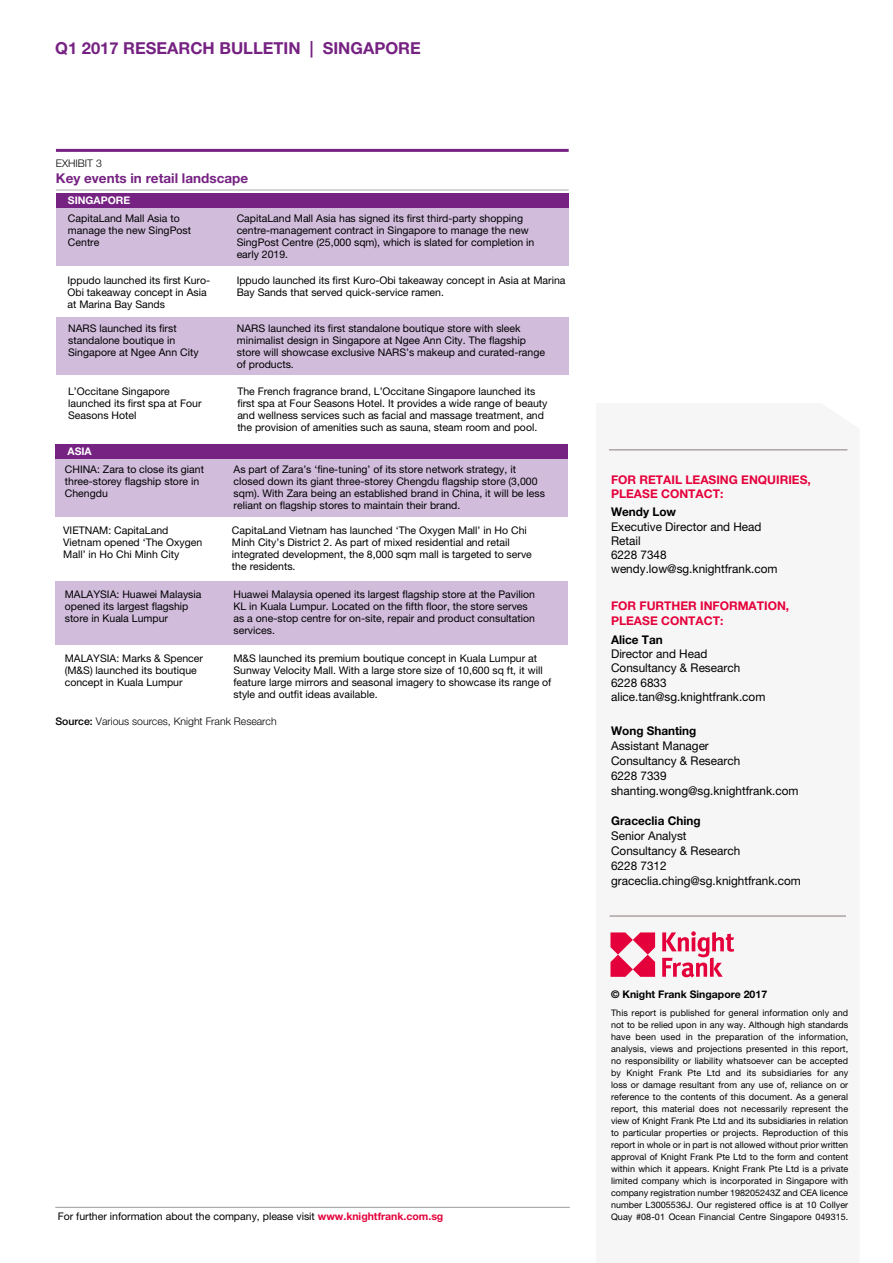
<style>
.page{position:relative;width:893px;height:1263px;background:#fff}
.page>*{position:absolute;margin:0;border:0;box-sizing:border-box;transform-origin:0 0}
.t1{font:700 16.5px "Helvetica Neue LT Std";color:#762282}
.t2{font:700 13.5px "Helvetica Neue LT Std";color:#762282}
.t3{font:12px/14.2px "Helvetica Neue LT Std";color:#000}
.t4{font:700 12px/14.2px "Helvetica Neue LT Std";color:#e4003b}
.t5{font:700 12px "Helvetica Neue LT Std";color:#000}
.t6{font:10.5px/12px "Helvetica Neue LT Std";color:#000}
.t7{font:300 10.5px "Helvetica Neue LT Std";color:#000}
.t8{font:700 10.5px "Helvetica Neue LT Std";color:#000}
.t9{font:700 10.5px "Helvetica Neue LT Std";color:#fff}
.t10{font:9px/12px "Helvetica Neue LT Std";letter-spacing:.01em;color:#000;text-align:justify}
.s1{font-weight:500}
.s2{font-weight:700;color:#e4003b}
</style>
<div class="page">
<hr style="left:609px;top:449px;width:238px;height:2px;background:#b0aaa7">
<hr style="left:610px;top:915px;width:236px;height:2px;background:#b0aaa7">
<svg style="left:610px;top:932px;width:45px;height:45px"></svg>
<svg style="left:662px;top:931px;width:72px;height:46px"></svg>
<div style="left:56px;top:208px;width:513px;height:57px;background:#d1bcdc"></div>
<div style="left:56px;top:459px;width:512px;height:57px;background:#d1bcdc"></div>
<hr style="left:56px;top:149px;width:513px;height:3px;background:#762282">
<hr style="left:56px;top:190px;width:513px;height:1px;background:#b0aaa7">
<div style="left:56px;top:194px;width:513px;height:14px;background:#762282"></div>
<div style="left:56px;top:445px;width:512px;height:14px;background:#762282"></div>
<div style="left:56px;top:318px;width:513px;height:57px;background:#d1bcdc"></div>
<div style="left:55px;top:581px;width:513px;height:64px;background:#d1bcdc"></div>
<hr style="left:55px;top:1207px;width:515px;height:1px;background:#9d9d9c">
<h1 class="t1" style="left:55px;top:38px;width:367px">Q1 2017 RESEARCH BULLETIN | SINGAPORE</h1>
<p class="t7" style="left:56px;top:157px;width:47px">EXHIBIT 3</p>
<p class="t2" style="left:56px;top:170px;width:194px">Key events in retail landscape</p>
<p class="t9" style="left:68px;top:194px;width:64px">SINGAPORE</p>
<p class="t6" style="left:68px;top:213px;width:125px">CapitaLand Mall Asia to manage the new SingPost<br>Centre</p>
<p class="t6" style="left:67px;top:274px;width:144px">Ippudo launched its first Kuro-<br>Obi takeaway concept in Asia at Marina Bay Sands</p>
<p class="t6" style="left:237px;top:213px;width:299px">CapitaLand Mall Asia has signed its first third-party shopping centre-management contract in Singapore to manage the new SingPost Centre (25,000 sqm), which is slated for completion in early 2019.</p>
<p class="t6" style="left:237px;top:274px;width:330px">Ippudo launched its first Kuro-Obi takeaway concept in Asia at Marina<br>Bay Sands that served quick-service ramen.</p>
<p class="t6" style="left:68px;top:322px;width:132px">NARS launched its first standalone boutique in<br>Singapore at Ngee Ann City</p>
<p class="t6" style="left:237px;top:322px;width:310px">NARS launched its first standalone boutique store with sleek minimalist design in Singapore at Ngee Ann City. The flagship store will showcase exclusive NARS’s makeup and curated-range of products.</p>
<p class="t6" style="left:68px;top:385px;width:135px">L’Occitane Singapore launched its first spa at Four<br>Seasons Hotel</p>
<p class="t9" style="left:67px;top:445px;width:26px">ASIA</p>
<p class="t6" style="left:65px;top:463px;width:141px">CHINA: Zara to close its giant three-storey flagship store in<br>Chengdu</p>
<p class="t6" style="left:63px;top:524px;width:141px">VIETNAM: CapitaLand<br>Vietnam opened ‘The Oxygen<br>Mall’ in Ho Chi Minh City</p>
<p class="t6" style="left:237px;top:385px;width:312px">The French fragrance brand, L’Occitane Singapore launched its first spa at Four Seasons Hotel. It provides a wide range of beauty and wellness services such as facial and massage treatment, and the provision of amenities such as sauna, steam room and pool.</p>
<p class="t6" style="left:234px;top:463px;width:313px">As part of Zara’s ‘fine-tuning’ of its store network strategy, it closed down its giant three-storey Chengdu flagship store (3,000 sqm). With Zara being an established brand in China, it will be less reliant on flagship stores to maintain their brand.</p>
<p class="t6" style="left:232px;top:524px;width:301px">CapitaLand Vietnam has launched ‘The Oxygen Mall’ in Ho Chi Minh City’s District 2. As part of mixed residential and retail integrated development, the 8,000 sqm mall is targeted to serve the residents.</p>
<p class="t6" style="left:65px;top:588px;width:138px">MALAYSIA: Huawei Malaysia opened its largest flagship store in Kuala Lumpur</p>
<p class="t6" style="left:233px;top:588px;width:303px">Huawei Malaysia opened its largest flagship store at the Pavilion KL in Kuala Lumpur. Located on the fifth floor, the store serves as a one-stop centre for on-site, repair and product consultation services.</p>
<p class="t6" style="left:65px;top:652px;width:140px">MALAYSIA: Marks &amp; Spencer (M&amp;S) launched its boutique concept in Kuala Lumpur</p>
<p class="t6" style="left:233px;top:652px;width:319px">M&amp;S launched its premium boutique concept in Kuala Lumpur at Sunway Velocity Mall. With a large store size of 10,600 sq ft, it will feature large mirrors and seasonal imagery to showcase its range of style and outfit ideas available.</p>
<p class="t7" style="left:56px;top:715px;width:223px"><span class="s1">Source:</span> Various sources, Knight Frank Research</p>
<p class="t6" style="left:58px;top:1210px;width:387px">For further information about the company, please visit <span class="s2">www.knightfrank.com.sg</span></p>
<p class="t4" style="left:611px;top:472px;width:201px">FOR RETAIL LEASING ENQUIRIES,<br>PLEASE CONTACT:</p>
<p class="t5" style="left:611px;top:505px;width:67px">Wendy Low</p>
<p class="t3" style="left:611px;top:519px;width:168px">Executive Director and Head<br>Retail<br>6228 7348 wendy.low@sg.knightfrank.com</p>
<p class="t4" style="left:611px;top:597px;width:180px;line-height:15px">FOR FURTHER INFORMATION,<br>PLEASE CONTACT:</p>
<p class="t5" style="left:611px;top:632px;width:53px">Alice Tan</p>
<p class="t3" style="left:611px;top:646px;width:156px">Director and Head<br>Consultancy &amp; Research<br>6228 6833 alice.tan@sg.knightfrank.com</p>
<p class="t5" style="left:611px;top:723px;width:87px">Wong Shanting</p>
<p class="t3" style="left:611px;top:738px;width:189px;line-height:15px">Assistant Manager<br>Consultancy &amp; Research<br>6228 7339 shanting.wong@sg.knightfrank.com</p>
<p class="t5" style="left:611px;top:813px;width:91px">Graceclia Ching</p>
<p class="t3" style="left:611px;top:828px;width:191px;line-height:15px">Senior Analyst<br>Consultancy &amp; Research<br>6228 7312 graceclia.ching@sg.knightfrank.com</p>
<p class="t8" style="left:611px;top:988px;width:158px">© Knight Frank Singapore 2017</p>
<p class="t10" style="left:611px;top:1007px;width:239px">This report is published for general information only and not to be relied upon in any way. Although high standards have been used in the preparation of the information, analysis, views and projections presented in this report, no responsibility or liability whatsoever can be accepted by Knight Frank Pte Ltd and its subsidiaries for any loss or damage resultant from any use of, reliance on or reference to the contents of this document. As a general report, this material does not necessarily represent the view of Knight Frank Pte Ltd and its subsidiaries in relation to particular properties or projects. Reproduction of this report in whole or in part is not allowed without prior written approval of Knight Frank Pte Ltd to the form and content within which it appears. Knight Frank Pte Ltd is a private limited company which is incorporated in Singapore with company registration number 198205243Z and CEA licence number L3005536J. Our registered office is at 10 Collyer Quay #08-01 Ocean Financial Centre Singapore 049315.</p>
</div>
